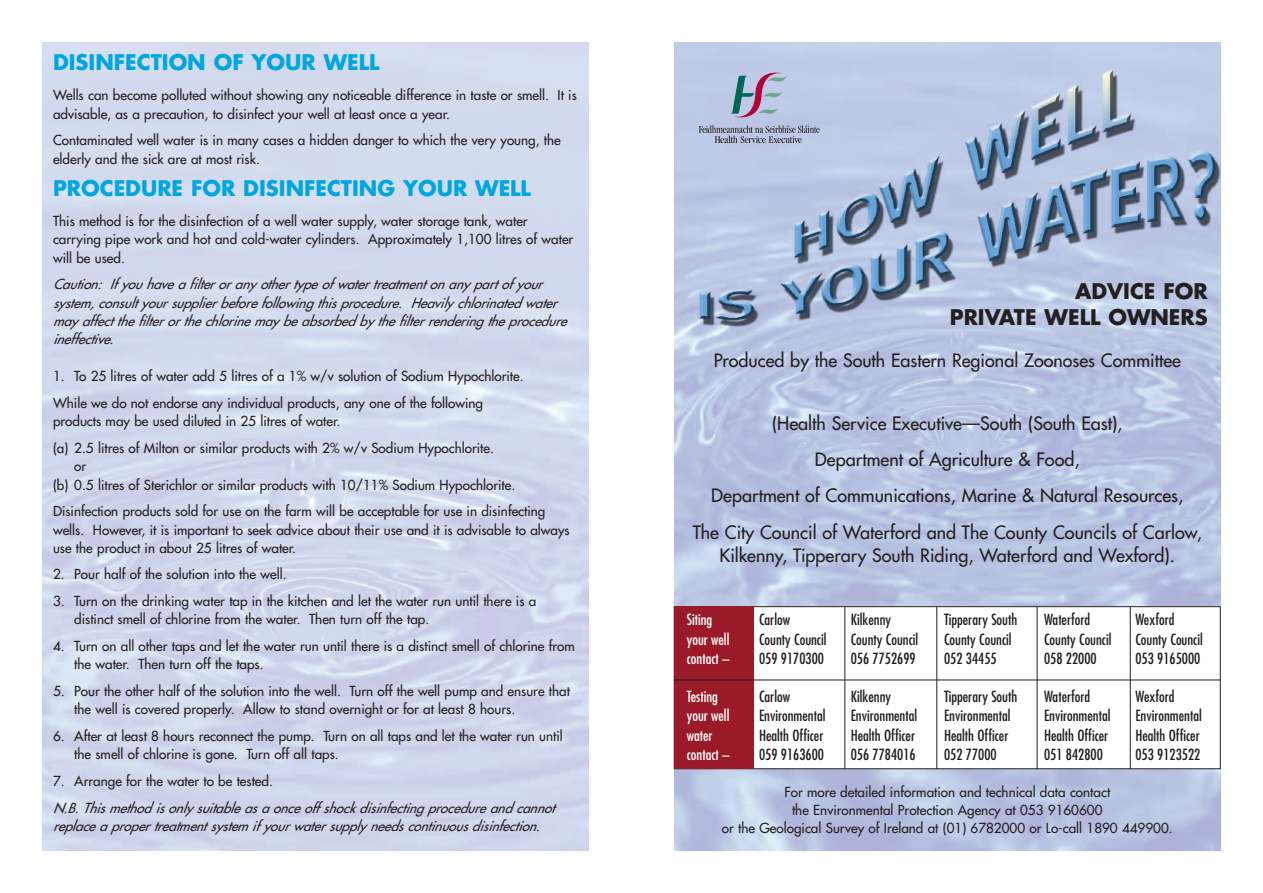
<style>
.page{position:relative;width:1263px;height:893px;background:#fff}
.page>*{position:absolute;margin:0;border:0;box-sizing:border-box;transform-origin:0 0}
.t1{font:700 21px "Futura";color:#00a6df}
.t2{font:700 21px/25.8px "Futura";color:#231f20;text-align:right}
.t3{font:18px/36.2px "Futura";color:#231f20;text-align:center}
.t4{font:condensed 15px "Futura";color:#231f20}
.t5{font:condensed 15px "Futura";color:#fff}
.t6{font:13.5px/18.5px "Futura";color:#231f20}
.t7{font:italic 13.5px/18.5px "Futura";color:#231f20}
</style>
<div class="page">
<img style="left:674px;top:43px;width:546px;height:807px">
<div style="left:674px;top:607px;width:546px;height:162px;background:#fff"></div>
<div style="left:674px;top:606px;width:546px;height:163px;border:1px solid #231f20"></div>
<svg style="left:699px;top:69px;width:120px;height:74px;background:#adb5cf"></svg>
<hr style="left:936px;top:606px;width:1px;height:163px;background:#231f20">
<hr style="left:1037px;top:606px;width:1px;height:163px;background:#231f20">
<hr style="left:1130px;top:606px;width:1px;height:163px;background:#231f20">
<hr style="left:844px;top:606px;width:1px;height:163px;background:#231f20">
<div style="left:674px;top:606px;width:79px;height:163px;background:#9a1a27"></div>
<hr style="left:674px;top:680px;width:546px;height:1px;background:#231f20">
<h1 class="t1" style="left:53px;top:53px;width:328px">DISINFECTION OF YOUR WELL</h1>
<p class="t6" style="left:53px;top:87px;width:525px">Wells can become polluted without showing any noticeable difference in taste or smell. It is advisable, as a precaution, to disinfect your well at least once a year.</p>
<p class="t6" style="left:53px;top:132px;width:509px">Contaminated well water is in many cases a hidden danger to which the very young, the elderly and the sick are at most risk.</p>
<h1 class="t1" style="left:53px;top:179px;width:479px">PROCEDURE FOR DISINFECTING YOUR WELL</h1>
<p class="t6" style="left:53px;top:212px;width:522px">This method is for the disinfection of a well water supply, water storage tank, water carrying pipe work and hot and cold-water cylinders. Approximately 1,100 litres of water will be used.</p>
<p class="t7" style="left:53px;top:276px;width:518px">Caution: If you have a filter or any other type of water treatment on any part of your system, consult your supplier before following this procedure. Heavily chlorinated water may affect the filter or the chlorine may be absorbed by the filter rendering the procedure ineffective.</p>
<p class="t6" style="left:53px;top:364px;width:472px;line-height:26.5px">1. To 25 litres of water add 5 litres of a 1% w/v solution of Sodium Hypochlorite.<br>While we do not endorse any individual products, any one of the following</p>
<p class="t6" style="left:53px;top:409px;width:442px;line-height:26.5px">products may be used diluted in 25 litres of water.<br>(a) 2.5 litres of Milton or similar products with 2% w/v Sodium Hypochlorite.</p>
<p class="t6" style="left:53px;top:458px;width:464px;text-indent:21px">or<br>(b) 0.5 litres of Sterichlor or similar products with 10/11% Sodium Hypochlorite.</p>
<p class="t6" style="left:53px;top:503px;width:518px">Disinfection products sold for use on the farm will be acceptable for use in disinfecting wells. However, it is important to seek advice about their use and it is advisable to always use the product in about 25 litres of water.</p>
<p class="t6" style="left:53px;top:566px;width:235px">2. Pour half of the solution into the well.</p>
<p class="t6" style="left:74px;top:593px;width:463px;text-indent:-21px">3. Turn on the drinking water tap in the kitchen and let the water run until there is a distinct smell of chlorine from the water. Then turn off the tap.</p>
<p class="t6" style="left:74px;top:638px;width:502px;text-indent:-21px">4. Turn on all other taps and let the water run until there is a distinct smell of chlorine from the water. Then turn off the taps.</p>
<p class="t6" style="left:74px;top:683px;width:497px;text-indent:-21px">5. Pour the other half of the solution into the well. Turn off the well pump and ensure that the well is covered properly. Allow to stand overnight or for at least 8 hours.</p>
<p class="t6" style="left:74px;top:728px;width:490px;text-indent:-21px">6. After at least 8 hours reconnect the pump. Turn on all taps and let the water run until the smell of chlorine is gone. Turn off all taps.</p>
<p class="t6" style="left:53px;top:773px;width:221px">7. Arrange for the water to be tested.</p>
<p class="t7" style="left:53px;top:799px;width:503px">N.B. This method is only suitable as a once off shock disinfecting procedure and cannot replace a proper treatment system if your water supply needs continuous disinfection.</p>
<h1 class="t2" style="left:950px;top:280px;width:259px">ADVICE FOR<br>PRIVATE WELL OWNERS</h1>
<h2 class="t3" style="left:714px;top:343px;width:469px">Produced by the South Eastern Regional Zoonoses Committee</h2>
<h2 class="t3" style="left:693px;top:406px;width:511px">(Health Service Executive—South (South East),<br>Department of Agriculture &amp; Food,<br>Department of Communications, Marine &amp; Natural Resources,<br>The City Council of Waterford and The County Councils of Carlow,</h2>
<h2 class="t3" style="left:719px;top:538px;width:457px">Kilkenny, Tipperary South Riding, Waterford and Wexford).</h2>
<p class="t5" style="left:687px;top:613px;width:27px">Siting</p>
<p class="t4" style="left:759px;top:613px;width:32px">Carlow</p>
<p class="t4" style="left:851px;top:613px;width:42px">Kilkenny</p>
<p class="t4" style="left:944px;top:613px;width:75px">Tipperary South</p>
<p class="t4" style="left:1044px;top:613px;width:48px">Waterford</p>
<p class="t4" style="left:1135px;top:613px;width:41px">Wexford</p>
<p class="t5" style="left:687px;top:632px;width:44px">your well</p>
<p class="t4" style="left:759px;top:632px;width:69px">County Council</p>
<p class="t4" style="left:851px;top:632px;width:69px">County Council</p>
<p class="t4" style="left:944px;top:632px;width:69px">County Council</p>
<p class="t4" style="left:1044px;top:632px;width:69px">County Council</p>
<p class="t4" style="left:1135px;top:632px;width:69px">County Council</p>
<p class="t5" style="left:687px;top:651px;width:44px">contact –</p>
<p class="t4" style="left:759px;top:651px;width:67px">059 9170300</p>
<p class="t4" style="left:851px;top:651px;width:67px">056 7752699</p>
<p class="t4" style="left:944px;top:651px;width:54px">052 34455</p>
<p class="t4" style="left:1044px;top:651px;width:54px">058 22000</p>
<p class="t4" style="left:1135px;top:651px;width:67px">053 9165000</p>
<p class="t5" style="left:687px;top:690px;width:33px">Testing</p>
<p class="t4" style="left:759px;top:690px;width:32px">Carlow</p>
<p class="t4" style="left:851px;top:690px;width:42px">Kilkenny</p>
<p class="t4" style="left:944px;top:690px;width:75px">Tipperary South</p>
<p class="t4" style="left:1044px;top:690px;width:48px">Waterford</p>
<p class="t4" style="left:1135px;top:690px;width:41px">Wexford</p>
<p class="t5" style="left:687px;top:709px;width:44px">your well</p>
<p class="t4" style="left:759px;top:709px;width:68px">Environmental</p>
<p class="t4" style="left:851px;top:709px;width:68px">Environmental</p>
<p class="t4" style="left:944px;top:709px;width:68px">Environmental</p>
<p class="t4" style="left:1044px;top:709px;width:68px">Environmental</p>
<p class="t4" style="left:1135px;top:709px;width:68px">Environmental</p>
<p class="t5" style="left:687px;top:728px;width:27px">water</p>
<p class="t4" style="left:759px;top:728px;width:66px">Health Officer</p>
<p class="t4" style="left:851px;top:728px;width:66px">Health Officer</p>
<p class="t4" style="left:944px;top:728px;width:66px">Health Officer</p>
<p class="t4" style="left:1044px;top:728px;width:66px">Health Officer</p>
<p class="t4" style="left:1135px;top:728px;width:66px">Health Officer</p>
<p class="t5" style="left:687px;top:747px;width:44px">contact –</p>
<p class="t4" style="left:759px;top:747px;width:67px">059 9163600</p>
<p class="t4" style="left:851px;top:747px;width:67px">056 7784016</p>
<p class="t4" style="left:944px;top:747px;width:54px">052 77000</p>
<p class="t4" style="left:1044px;top:747px;width:60px">051 842800</p>
<p class="t4" style="left:1135px;top:747px;width:67px">053 9123522</p>
<p class="t6" style="left:722px;top:783px;width:452px;text-align:center">For more detailed information and technical data contact<br>the Environmental Protection Agency at 053 9160600<br>or the Geological Survey of Ireland at (01) 6782000 or Lo-call 1890 449900.</p>
</div>
